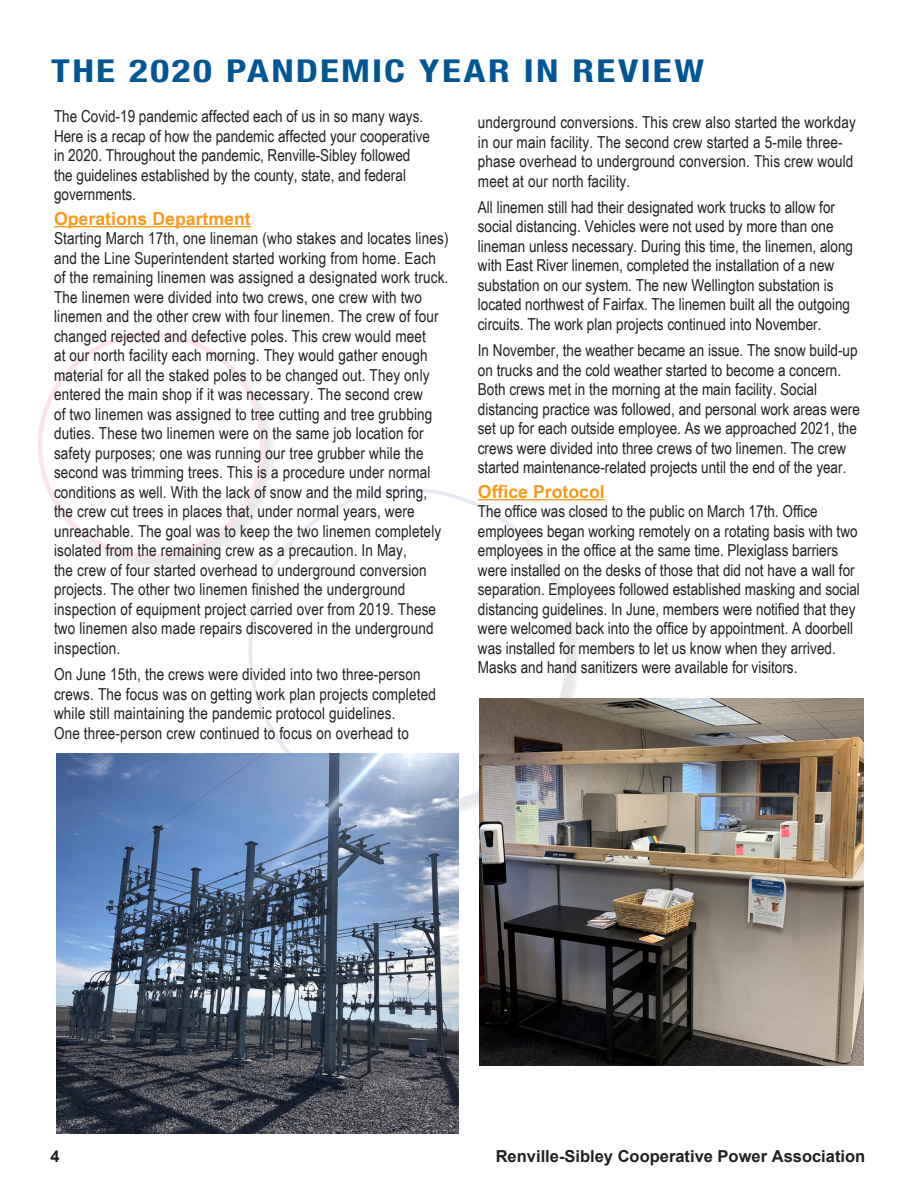
<style>
.page{position:relative;width:918px;height:1188px;background:#fff}
.page>*{position:absolute;margin:0;border:0;box-sizing:border-box;transform-origin:0 0}
._2021_heading{font:700 condensed 31.65px "Helvetica Neue LT Std";letter-spacing:.06em;color:#005595;scale:1.23 1}
.subhead_ARIAL_NARROW{font:700 18px "Arial Narrow";color:#f89a1c;scale:1.2 1}
.body_text{font:16.5px/19.5px "Arial Narrow";letter-spacing:.01em;color:#231f20}
.t1{font:700 16.5px "Arial";color:#231f20}
</style>
<div class="page">
<div style="left:250px;top:489px;width:332px;height:333px;background:#231f20;opacity:.75"></div>
<div style="left:250px;top:490px;width:319px;height:319px;background:#fff;border-radius:50%"></div>
<img style="left:56px;top:754px;width:402px;height:380px">
<img style="left:479px;top:698px;width:385px;height:367px">
<div style="left:40px;top:334px;width:238px;height:238px;background:#231f20;opacity:.75"></div>
<div style="left:40px;top:334px;width:222px;height:222px;background:#fff;border-radius:50%"></div>
<hr style="left:478px;top:499px;width:127px;height:1px;background:#f89a1c">
<hr style="left:54px;top:226px;width:197px;height:1px;background:#f89a1c">
<p class="_2021_heading" style="left:51px;top:51px;width:532px">THE 2020 PANDEMIC YEAR IN REVIEW</p>
<p class="body_text" style="left:478px;top:112px;width:380px">underground conversions. This crew also started the workday in our main facility. The second crew started a 5-mile three&shy;phase overhead to underground conversion. This crew would meet at our north facility.</p>
<p class="body_text" style="left:478px;top:197px;width:377px">All linemen still had their designated work trucks to allow for social distancing. Vehicles were not used by more than one lineman unless necessary. During this time, the linemen, along with East River linemen, completed the installation of a new substation on our system. The new Wellington substation is located northwest of Fairfax. The linemen built all the outgoing circuits. The work plan projects continued into November.</p>
<p class="body_text" style="left:478px;top:340px;width:384px">In November, the weather became an issue. The snow build-up on trucks and the cold weather started to become a concern.<br>Both crews met in the morning at the main facility. Social distancing practice was followed, and personal work areas were set up for each outside employee. As we approached 2021, the crews were divided into three crews of two linemen. The crew started maintenance-related projects until the end of the year.</p>
<p class="subhead_ARIAL_NARROW" style="left:478px;top:478px;width:107px">Office Protocol</p>
<p class="body_text" style="left:478px;top:501px;width:384px">The office was closed to the public on March 17th. Office employees began working remotely on a rotating basis with two employees in the office at the same time. Plexiglass barriers were installed on the desks of those that did not have a wall for separation. Employees followed established masking and social distancing guidelines. In June, members were notified that they were welcomed back into the office by appointment. A doorbell was installed for members to let us know when they arrived.<br>Masks and hand sanitizers were available for visitors.</p>
<p class="body_text" style="left:54px;top:106px;width:378px">The Covid-19 pandemic affected each of us in so many ways.<br>Here is a recap of how the pandemic affected your cooperative in 2020. Throughout the pandemic, Renville-Sibley followed the guidelines established by the county, state, and federal governments.</p>
<p class="subhead_ARIAL_NARROW" style="left:54px;top:205px;width:166px">Operations Department</p>
<p class="body_text" style="left:54px;top:228px;width:396px">Starting March 17th, one lineman (who stakes and locates lines) and the Line Superintendent started working from home. Each of the remaining linemen was assigned a designated work truck.<br>The linemen were divided into two crews, one crew with two linemen and the other crew with four linemen. The crew of four changed rejected and defective poles. This crew would meet<br>at our north facility each morning. They would gather enough material for all the staked poles to be changed out. They only entered the main shop if it was necessary. The second crew<br>of two linemen was assigned to tree cutting and tree grubbing duties. These two linemen were on the same job location for safety purposes; one was running our tree grubber while the second was trimming trees. This is a procedure under normal conditions as well. With the lack of snow and the mild spring, the crew cut trees in places that, under normal years, were unreachable. The goal was to keep the two linemen completely isolated from the remaining crew as a precaution. In May,<br>the crew of four started overhead to underground conversion projects. The other two linemen finished the underground inspection of equipment project carried over from 2019. These two linemen also made repairs discovered in the underground inspection.</p>
<p class="body_text" style="left:54px;top:664px;width:383px">On June 15th, the crews were divided into two three-person crews. The focus was on getting work plan projects completed while still maintaining the pandemic protocol guidelines.<br>One three-person crew continued to focus on overhead to</p>
<p class="t1" style="left:50px;top:1144px;width:11px">4</p>
<p class="t1" style="left:496px;top:1144px;width:371px">Renville-Sibley Cooperative Power Association</p>
</div>
